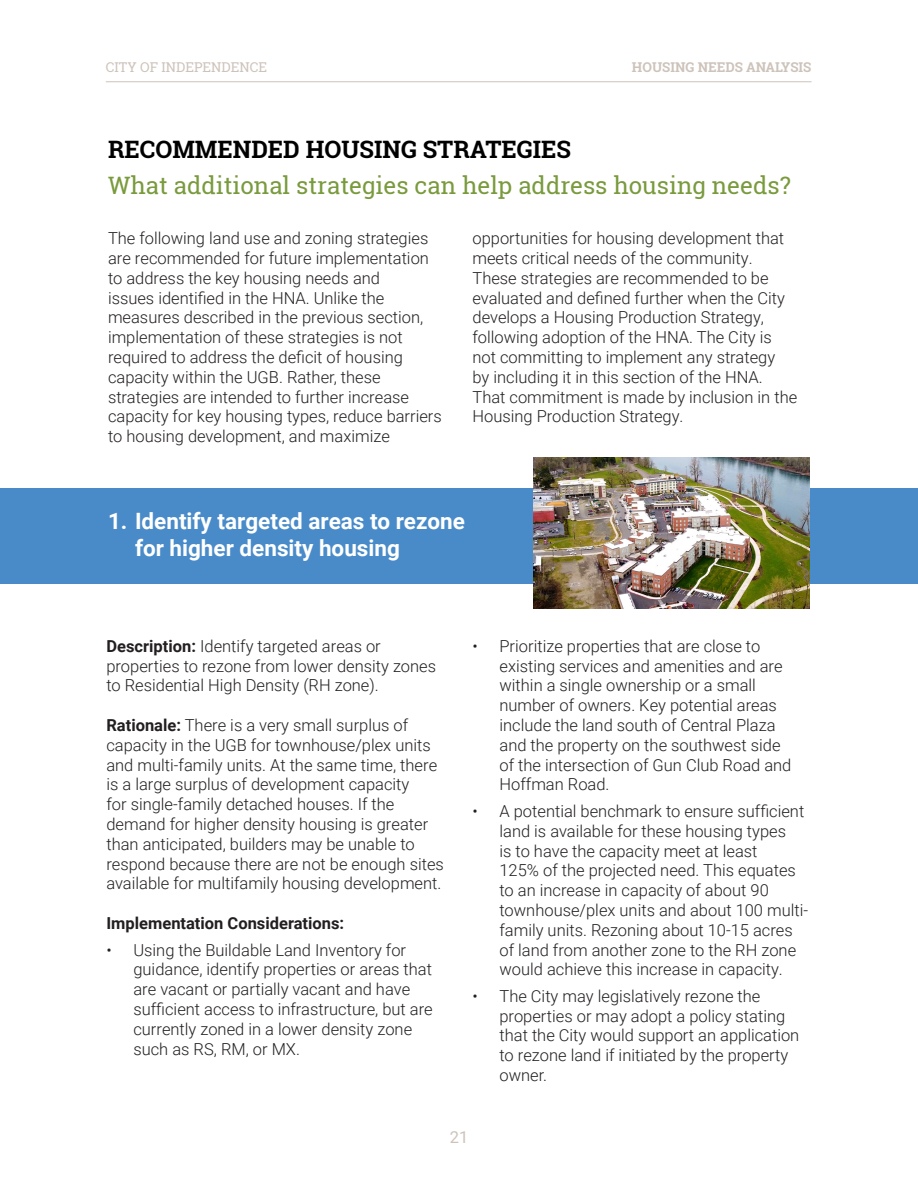
<style>
.page{position:relative;width:918px;height:1188px;background:#fff}
.page>*{position:absolute;margin:0;border:0;box-sizing:border-box;transform-origin:0 0}
.Section_Heading_2{font:24px "Roboto Slab";color:#799a3d}
.Section_Heading_1{font:700 24px "Roboto Slab";color:#000}
.t1{font:700 22.5px/27px "Roboto";color:#fff}
.Body{font:300 16.5px/19.8px "Roboto";color:#231f20}
.Body-2{font:700 16.5px "Roboto";color:#231f20}
.t2{font:16.5px "Roboto";color:#cdc3ba}
.t3{font:700 13.5px "Roboto Slab";color:#cdc3ba}
.t4{font:13.5px "Roboto Slab";color:#cdc3ba}
.s1{font-weight:700}
</style>
<div class="page">
<hr style="left:106px;top:81px;width:706px;height:1px;background:#cdc3ba">
<div style="left:0;top:488px;width:918px;height:95px;background:#498bc9"></div>
<img style="left:533px;top:457px;width:277px;height:151px">
<p class="t4" style="left:106px;top:58px;width:163px">CITY OF INDEPENDENCE</p>
<p class="t3" style="left:632px;top:58px;width:181px">HOUSING NEEDS ANALYSIS</p>
<p class="Section_Heading_1" style="left:108px;top:133px;width:464px">RECOMMENDED HOUSING STRATEGIES</p>
<p class="Section_Heading_2" style="left:108px;top:168px;width:684px">What additional strategies can help address housing needs?</p>
<p class="Body" style="left:108px;top:228px;width:335px">The following land use and zoning strategies are recommended for future implementation to address the key housing needs and<br>issues identified in the HNA. Unlike the measures described in the previous section, implementation of these strategies is not required to address the deficit of housing capacity within the UGB. Rather, these strategies are intended to further increase capacity for key housing types, reduce barriers to housing development, and maximize</p>
<p class="Body" style="left:472px;top:228px;width:313px">opportunities for housing development that meets critical needs of the community.</p>
<p class="Body" style="left:472px;top:267px;width:326px">These strategies are recommended to be evaluated and defined further when the City develops a Housing Production Strategy, following adoption of the HNA. The City is not committing to implement any strategy<br>by including it in this section of the HNA.<br>That commitment is made by inclusion in the Housing Production Strategy.</p>
<p class="t1" style="left:135px;top:507px;width:331px;text-indent:-27px">1. Identify targeted areas to rezone for higher density housing</p>
<p class="Body" style="left:106px;top:635px;width:331px"><span class="s1">Description:</span> Identify targeted areas or properties to rezone from lower density zones to Residential High Density (RH zone).</p>
<p class="Body" style="left:106px;top:715px;width:339px"><span class="s1">Rationale:</span> There is a very small surplus of capacity in the UGB for townhouse/plex units and multi-family units. At the same time, there is a large surplus of development capacity<br>for single-family detached houses. If the demand for higher density housing is greater than anticipated, builders may be unable to respond because there are not be enough sites available for multifamily housing development.</p>
<p class="Body-2" style="left:106px;top:912px;width:239px">Implementation Considerations:</p>
<p class="Body" style="left:133px;top:939px;width:301px;text-indent:-27px">• Using the Buildable Land Inventory for guidance, identify properties or areas that are vacant or partially vacant and have sufficient access to infrastructure, but are currently zoned in a lower density zone such as RS, RM, or MX.</p>
<p class="Body" style="left:500px;top:635px;width:293px;text-indent:-27px">• Prioritize properties that are close to existing services and amenities and are within a single ownership or a small number of owners. Key potential areas include the land south of Central Plaza and the property on the southwest side of the intersection of Gun Club Road and Hoffman Road.</p>
<p class="Body" style="left:500px;top:801px;width:310px;text-indent:-27px">• A potential benchmark to ensure sufficient land is available for these housing types<br>is to have the capacity meet at least<br>125% of the projected need. This equates to an increase in capacity of about 90 townhouse/plex units and about 100 multi&shy;family units. Rezoning about 10-15 acres of land from another zone to the RH zone would achieve this increase in capacity.</p>
<p class="Body" style="left:500px;top:986px;width:301px;text-indent:-27px">• The City may legislatively rezone the properties or may adopt a policy stating that the City would support an application to rezone land if initiated by the property owner.</p>
<p class="t2" style="left:450px;top:1125px;width:20px">21</p>
</div>
